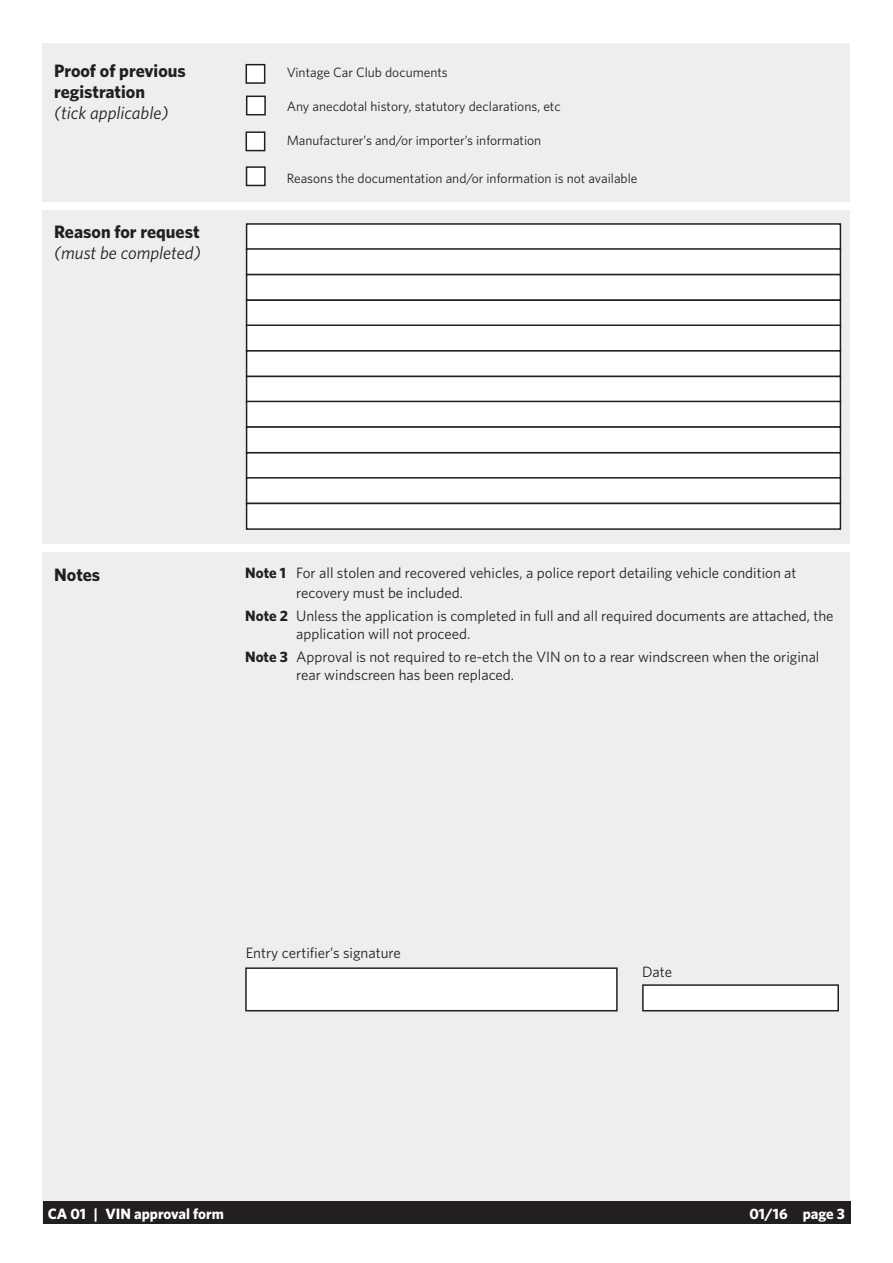
<style>
.page{position:relative;width:893px;height:1263px;background:#fff}
.page>*{position:absolute;margin:0;border:0;box-sizing:border-box;transform-origin:0 0}
.head_2{font:700 18px/21.3px "Whitney";color:#231f20}
.head_2-2{font:italic 18px/21px "Whitney";color:#231f20}
.body{font:15px/18px "Whitney";color:#231f20}
.t1{font:700 15px "Whitney";color:#fff}
.body_with_tab{font:13.5px "Whitney";color:#231f20}
.s1{font-weight:400;font-style:italic}
.s2{font-weight:700;font-style:normal}
.s3{font-weight:700}
</style>
<div class="page">
<div style="left:42px;top:43px;width:808px;height:1179px;background:#eeeeef"></div>
<div style="left:43px;top:1201px;width:807px;height:23px;background:#231f20"></div>
<div style="left:246px;top:65px;width:19px;height:18px;background:#fff"></div>
<div style="left:246px;top:64px;width:19px;height:20px;border:2px solid #231f20"></div>
<div style="left:247px;top:96px;width:18px;height:19px;background:#fff"></div>
<div style="left:246px;top:96px;width:20px;height:19px;border:2px solid #231f20"></div>
<div style="left:246px;top:132px;width:19px;height:19px;background:#fff"></div>
<div style="left:246px;top:131px;width:19px;height:20px;border:2px solid #231f20"></div>
<div style="left:247px;top:167px;width:18px;height:18px;background:#fff"></div>
<div style="left:246px;top:166px;width:20px;height:20px;border:2px solid #231f20"></div>
<div style="left:34px;top:202px;width:824px;height:7px;background:#fff"></div>
<div style="left:34px;top:545px;width:824px;height:7px;background:#fff"></div>
<div style="left:247px;top:224px;width:593px;height:26px;background:#fff"></div>
<div style="left:246px;top:223px;width:595px;height:27px;border:2px solid #231f20"></div>
<div style="left:247px;top:249px;width:593px;height:26px;background:#fff"></div>
<div style="left:246px;top:248px;width:595px;height:27px;border:2px solid #231f20"></div>
<div style="left:247px;top:275px;width:593px;height:25px;background:#fff"></div>
<div style="left:246px;top:274px;width:595px;height:27px;border:2px solid #231f20"></div>
<div style="left:247px;top:300px;width:593px;height:26px;background:#fff"></div>
<div style="left:246px;top:299px;width:595px;height:28px;border:2px solid #231f20"></div>
<div style="left:247px;top:325px;width:593px;height:26px;background:#fff"></div>
<div style="left:246px;top:324px;width:595px;height:28px;border:2px solid #231f20"></div>
<div style="left:247px;top:351px;width:593px;height:25px;background:#fff"></div>
<div style="left:246px;top:350px;width:595px;height:27px;border:2px solid #231f20"></div>
<div style="left:247px;top:376px;width:593px;height:26px;background:#fff"></div>
<div style="left:246px;top:376px;width:595px;height:27px;border:2px solid #231f20"></div>
<div style="left:247px;top:401px;width:593px;height:26px;background:#fff"></div>
<div style="left:246px;top:401px;width:595px;height:27px;border:2px solid #231f20"></div>
<div style="left:247px;top:427px;width:593px;height:26px;background:#fff"></div>
<div style="left:246px;top:426px;width:595px;height:27px;border:2px solid #231f20"></div>
<div style="left:247px;top:453px;width:593px;height:25px;background:#fff"></div>
<div style="left:246px;top:452px;width:595px;height:27px;border:2px solid #231f20"></div>
<div style="left:247px;top:478px;width:593px;height:25px;background:#fff"></div>
<div style="left:246px;top:477px;width:595px;height:27px;border:2px solid #231f20"></div>
<div style="left:247px;top:503px;width:593px;height:26px;background:#fff"></div>
<div style="left:246px;top:503px;width:595px;height:27px;border:2px solid #231f20"></div>
<div style="left:246px;top:968px;width:371px;height:43px;background:#fff"></div>
<div style="left:245px;top:967px;width:373px;height:44px;border:2px solid #231f20"></div>
<div style="left:643px;top:985px;width:195px;height:26px;background:#fff"></div>
<div style="left:642px;top:984px;width:197px;height:27px;border:2px solid #231f20"></div>
<p class="head_2" style="left:54px;top:59px;width:133px">Proof of previous registration<br><span class="s1">(tick applicable)</span></p>
<p class="body_with_tab" style="left:287px;top:64px;width:163px">Vintage Car Club documents</p>
<p class="body_with_tab" style="left:287px;top:98px;width:275px">Any anecdotal history, statutory declarations, etc</p>
<p class="body_with_tab" style="left:287px;top:131px;width:256px">Manufacturer’s and/or importer’s information</p>
<p class="body_with_tab" style="left:287px;top:169px;width:352px">Reasons the documentation and/or information is not available</p>
<p class="head_2-2" style="left:54px;top:220px;width:148px"><span class="s2">Reason for request </span>(must be completed)</p>
<p class="head_2" style="left:54px;top:563px;width:48px">Notes</p>
<p class="body" style="left:296px;top:563px;width:502px;line-height:19.5px;text-indent:-51px"><span class="s3">Note 1</span> For all stolen and recovered vehicles, a police report detailing vehicle condition at recovery must be included.</p>
<p class="body" style="left:296px;top:607px;width:539px;text-indent:-51px"><span class="s3">Note 2</span> Unless the application is completed in full and all required documents are attached, the application will not proceed.</p>
<p class="body" style="left:296px;top:647px;width:525px;text-indent:-51px"><span class="s3">Note 3</span> Approval is not required to re-etch the VIN on to a rear windscreen when the original rear windscreen has been replaced.</p>
<p class="body" style="left:246px;top:943px;width:157px">Entry certifier’s signature</p>
<p class="body" style="left:642px;top:962px;width:31px">Date</p>
<p class="t1" style="left:48px;top:1203px;width:178px">CA 01 | VIN approval form</p>
<p class="t1" style="left:749px;top:1203px;width:97px">01/16 page 3</p>
</div>
